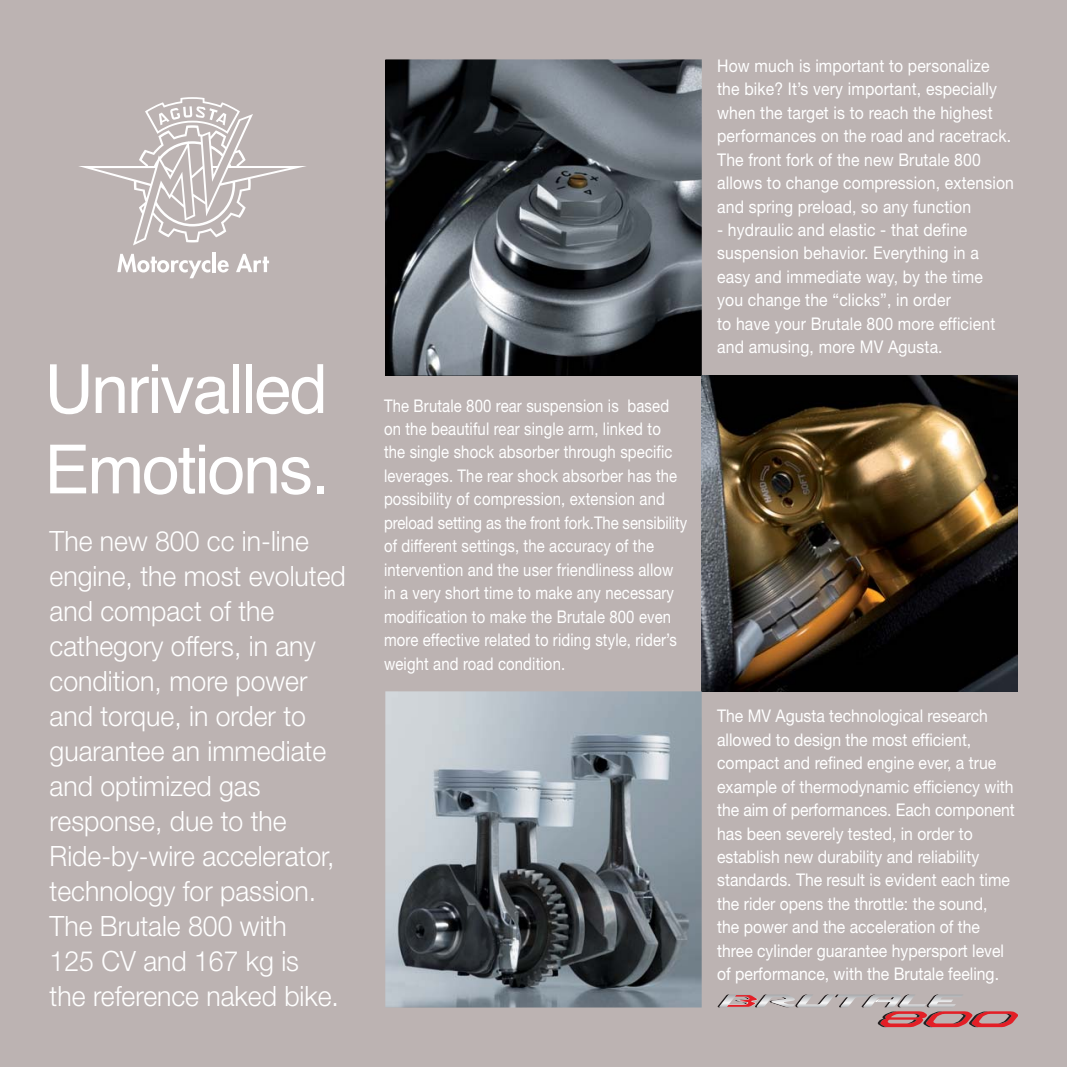
<style>
.page{position:relative;width:1067px;height:1067px;background:#bcb3b2}
.page>*{position:absolute;margin:0;border:0;box-sizing:border-box;transform-origin:0 0}
.t1{font:67.9px/80.3px "Helvetica";letter-spacing:-.03em;color:#fff}
.t2{font:300 28px/35px "Helvetica Neue";color:#fff;scale:.95 1}
.t3{font:17.5px/23.4px "Helvetica Neue";letter-spacing:.01em;color:#fff;scale:.9 1}
.t4{font:17.5px/23.4px "Helvetica Neue";letter-spacing:.01em;color:#fff;scale:.85 1}
</style>
<div class="page">
<img style="left:701px;top:375px;width:316px;height:316px">
<svg style="left:117px;top:254px;width:93px;height:24px"></svg>
<hr style="left:212px;top:252px;width:4px;height:20px;background:#fff">
<svg style="left:217px;top:260px;width:12px;height:12px"></svg>
<svg style="left:236px;top:254px;width:33px;height:18px"></svg>
<svg style="left:79px;top:97px;width:227px;height:148px"></svg>
<svg style="left:717px;top:994px;width:300px;height:33px"></svg>
<img style="left:385px;top:60px;width:316px;height:315px">
<img style="left:385px;top:691px;width:316px;height:316px">
<h1 class="t1" style="left:44px;top:355px;width:287px">Unrivalled<br>Emotions.</h1>
<p class="t2" style="left:50px;top:526px;width:313px">The new 800 cc in-line engine, the most evoluted and compact of the cathegory offers, in any condition, more power and torque, in order to guarantee an immediate and optimized gas response, due to the<br>Ride-by-wire accelerator, technology for passion.<br>The Brutale 800 with<br>125 CV and 167 kg is<br>the reference naked bike.</p>
<p class="t4" style="left:384px;top:395px;width:358px">The Brutale 800 rear suspension is based on the beautiful rear single arm, linked to<br>the single shock absorber through specific leverages. The rear shock absorber has the possibility of compression, extension and preload setting as the front fork.The sensibility of different settings, the accuracy of the intervention and the user friendliness allow in a very short time to make any necessary modification to make the Brutale 800 even more effective related to riding style, rider’s weight and road condition.</p>
<p class="t3" style="left:717px;top:56px;width:331px">How much is important to personalize the bike? It’s very important, especially when the target is to reach the highest performances on the road and racetrack.<br>The front fork of the new Brutale 800 allows to change compression, extension and spring preload, so any function</p>
<p class="t3" style="left:717px;top:220px;width:311px">- hydraulic and elastic - that define suspension behavior. Everything in a easy and immediate way, by the time you change the “clicks”, in order<br>to have your Brutale 800 more efficient and amusing, more MV Agusta.</p>
<p class="t3" style="left:717px;top:706px;width:332px">The MV Agusta technological research allowed to design the most efficient, compact and refined engine ever, a true example of thermodynamic efficiency with the aim of performances. Each component has been severely tested, in order to establish new durability and reliability standards. The result is evident each time the rider opens the throttle: the sound,<br>the power and the acceleration of the three cylinder guarantee hypersport level of performance, with the Brutale feeling.</p>
</div>
